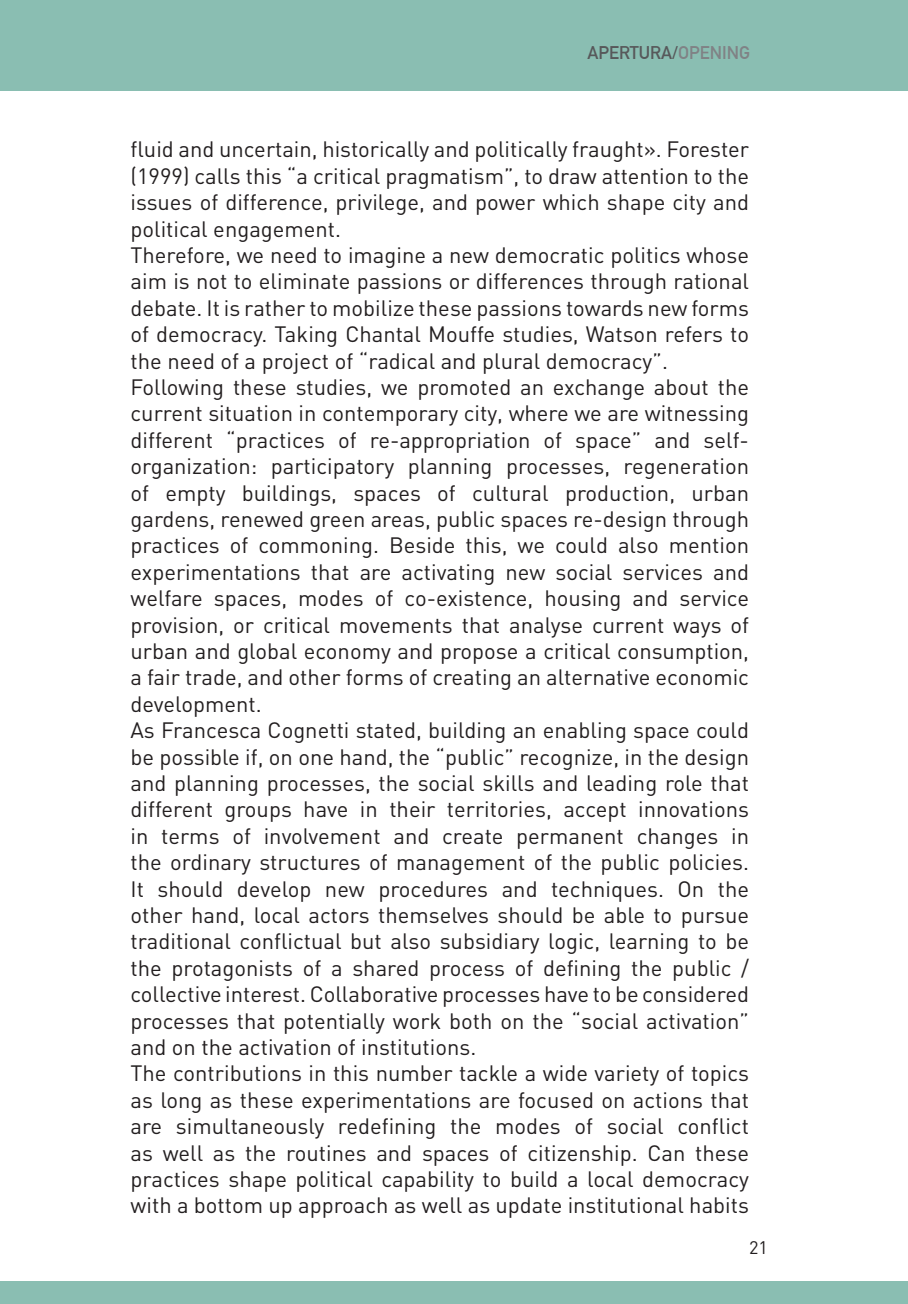
<style>
.page{position:relative;width:908px;height:1304px;background:#fff}
.page>*{position:absolute;margin:0;border:0;box-sizing:border-box;transform-origin:0 0}
.t1{font:22px/26.4px "DIN";color:#231f20;text-align:justify}
.t2{font:700 18px "DIN Alternate";color:#57585a}
.t3{font:18px "DIN";color:#231f20}
.s1{color:#808285}
</style>
<div class="page">
<div style="left:0;top:0;width:907px;height:90px;background:#8abeb2"></div>
<div style="left:0;top:1281px;width:907px;height:23px;background:#8abeb2"></div>
<p class="t2" style="left:587px;top:39px;width:164px">APERTURA/<span class="s1">OPENING</span></p>
<p class="t1" style="left:130px;top:136px;width:619px">fluid and uncertain, historically and politically fraught». Forester (1999) calls this “a critical pragmatism”, to draw attention to the issues of difference, privilege, and power which shape city and political engagement.</p>
<p class="t1" style="left:130px;top:241px;width:620px">Therefore, we need to imagine a new democratic politics whose aim is not to eliminate passions or differences through rational debate. It is rather to mobilize these passions towards new forms of democracy. Taking Chantal Mouffe studies, Watson refers to the need of a project of “radical and plural democracy”.</p>
<p class="t1" style="left:130px;top:373px;width:619px">Following these studies, we promoted an exchange about the current situation in contemporary city, where we are witnessing different “practices of re-appropriation of space” and self&shy;organization: participatory planning processes, regeneration of empty buildings, spaces of cultural production, urban gardens, renewed green areas, public spaces re-design through practices of commoning. Beside this, we could also mention experimentations that are activating new social services and welfare spaces, modes of co-existence, housing and service provision, or critical movements that analyse current ways of urban and global economy and propose a critical consumption, a fair trade, and other forms of creating an alternative economic development.</p>
<p class="t1" style="left:130px;top:717px;width:620px">As Francesca Cognetti stated, building an enabling space could be possible if, on one hand, the “public” recognize, in the design and planning processes, the social skills and leading role that different groups have in their territories, accept innovations in terms of involvement and create permanent changes in the ordinary structures of management of the public policies.<br>It should develop new procedures and techniques. On the other hand, local actors themselves should be able to pursue traditional conflictual but also subsidiary logic, learning to be the protagonists of a shared process of defining the public / collective interest. Collaborative processes have to be considered processes that potentially work both on the “social activation” and on the activation of institutions.</p>
<p class="t1" style="left:130px;top:1060px;width:619px">The contributions in this number tackle a wide variety of topics as long as these experimentations are focused on actions that are simultaneously redefining the modes of social conflict as well as the routines and spaces of citizenship. Can these practices shape political capability to build a local democracy with a bottom up approach as well as update institutional habits</p>
<p class="t3" style="left:748px;top:1237px;width:20px">21</p>
</div>
